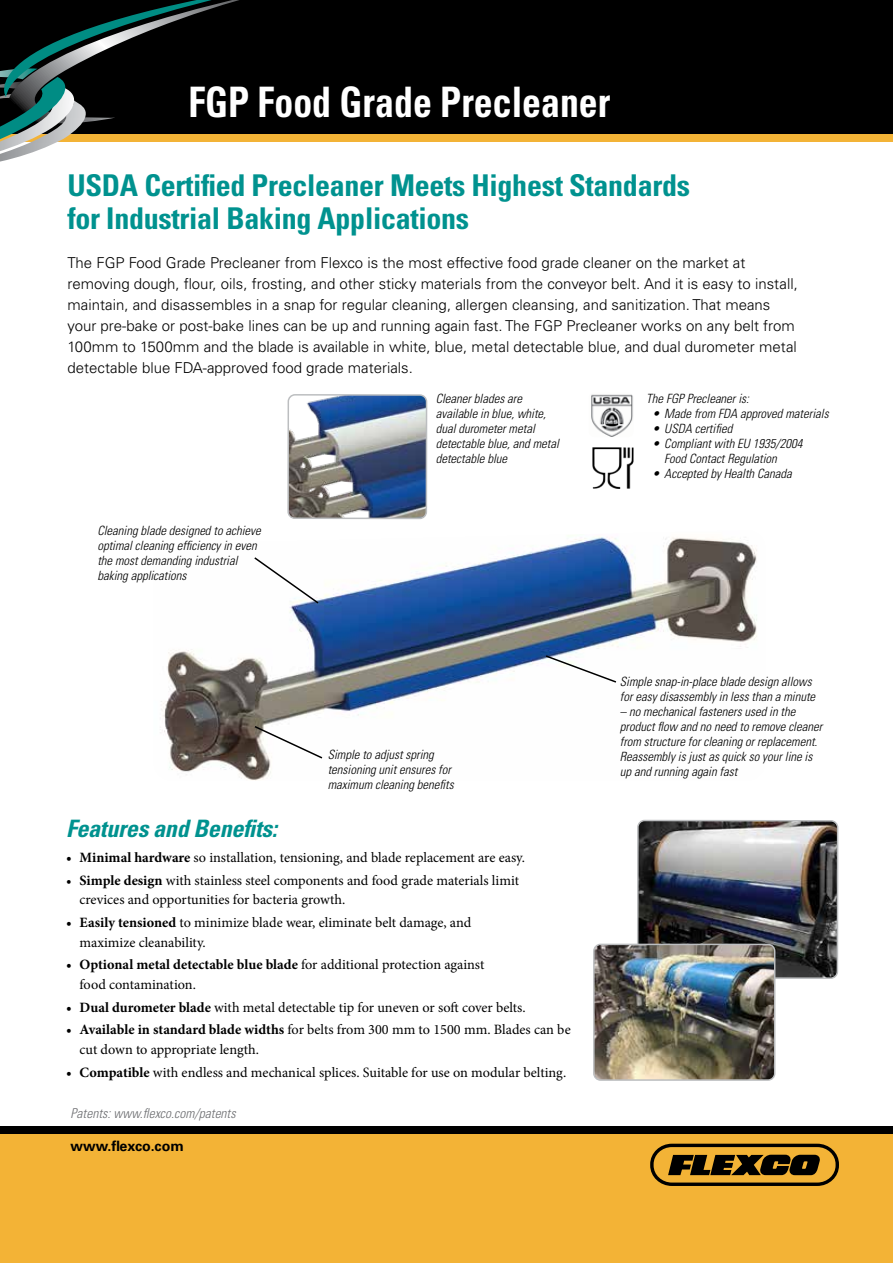
<style>
.page{position:relative;width:893px;height:1263px;background:#fff}
.page>*{position:absolute;margin:0;border:0;box-sizing:border-box;transform-origin:0 0}
.t1{font:700 condensed 42px "Univers LT Std";color:#fff;scale:.9 1}
.t2{font:700 condensed 30px/33px "Univers LT Std";letter-spacing:-.01em;color:#00928f}
.t3{font:italic 700 condensed 24px "Univers LT Std";letter-spacing:-.01em;color:#00928f}
.t4{font:300 15px/21px "Univers LT Std";color:#000}
.t5{font:14.25px/19.5px "Minion Pro";color:#000}
.t6{font:700 14.25px "Univers LT Std";color:#000}
.t7{font:italic 300 condensed 13.5px "Univers LT Std";color:#6d6e71}
.t8{font:italic 300 condensed 12.75px/15px "Univers LT Std";color:#000}
.s1{font-weight:700}
</style>
<div class="page">
<div style="left:0;top:1134px;width:893px;height:129px;background:#f3b336"></div>
<div style="left:0;top:1127px;width:893px;height:7px;background:#000"></div>
<svg style="left:650px;top:1144px;width:189px;height:42px"></svg>
<div style="left:0;top:0;width:893px;height:136px;background:#000"></div>
<div style="left:0;top:135px;width:893px;height:7px;background:#f3b336"></div>
<svg style="left:0;top:0;width:280px;height:162px"></svg>
<img style="left:161px;top:535px;width:596px;height:246px">
<img style="left:638px;top:821px;width:200px;height:157px">
<div style="left:637px;top:820px;width:201px;height:159px;border:2px solid #bcbec0;border-radius:7px"></div>
<img style="left:594px;top:944px;width:181px;height:136px">
<div style="left:593px;top:944px;width:182px;height:137px;border:2px solid #bcbec0;border-radius:7px"></div>
<img style="left:290px;top:397px;width:136px;height:121px">
<div style="left:287px;top:394px;width:140px;height:125px;border:2px solid #bcbec0;border-radius:7px"></div>
<svg style="left:544px;top:654px;width:74px;height:30px"></svg>
<img style="left:591px;top:394px;width:42px;height:43px">
<svg style="left:253px;top:725px;width:71px;height:35px"></svg>
<img style="left:592px;top:447px;width:41px;height:42px">
<svg style="left:253px;top:556px;width:67px;height:49px"></svg>
<h1 class="t1" style="left:188px;top:77px;width:470px">FGP Food Grade Precleaner</h1>
<h2 class="t2" style="left:68px;top:169px;width:624px">USDA Certified Precleaner Meets Highest Standards for Industrial Baking Applications</h2>
<p class="t4" style="left:68px;top:252px;width:732px">The FGP Food Grade Precleaner from Flexco is the most effective food grade cleaner on the market at removing dough, flour, oils, frosting, and other sticky materials from the conveyor belt. And it is easy to install, maintain, and disassembles in a snap for regular cleaning, allergen cleansing, and sanitization. That means your pre-bake or post-bake lines can be up and running again fast. The FGP Precleaner works on any belt from 100mm to 1500mm and the blade is available in white, blue, metal detectable blue, and dual durometer metal detectable blue FDA-approved food grade materials.</p>
<p class="t8" style="left:97px;top:523px;width:165px">Cleaning blade designed to achieve optimal cleaning efficiency in even the most demanding industrial baking applications</p>
<p class="t8" style="left:436px;top:391px;width:125px">Cleaner blades are available in blue, white, dual durometer metal detectable blue, and metal detectable blue</p>
<p class="t8" style="left:328px;top:747px;width:128px">Simple to adjust spring tensioning unit ensures for maximum cleaning benefits</p>
<h3 class="t3" style="left:66px;top:814px;width:213px">Features and Benefits:</h3>
<p class="t5" style="left:66px;top:848px;width:460px"><span class="s1">• Minimal hardware</span> so installation, tensioning, and blade replacement are easy.</p>
<p class="t5" style="left:80px;top:870px;width:441px;text-indent:-13px">• <span class="s1">Simple design</span> with stainless steel components and food grade materials limit crevices and opportunities for bacteria growth.</p>
<p class="t5" style="left:80px;top:913px;width:393px;text-indent:-13px"><span class="s1">• Easily tensioned</span> to minimize blade wear, eliminate belt damage, and maximize cleanability.</p>
<p class="t5" style="left:80px;top:955px;width:406px;text-indent:-13px"><span class="s1">• Optional metal detectable blue blade</span> for additional protection against food contamination.</p>
<p class="t5" style="left:66px;top:997px;width:461px"><span class="s1">• Dual durometer blade</span> with metal detectable tip for uneven or soft cover belts.</p>
<p class="t5" style="left:80px;top:1020px;width:493px;text-indent:-13px"><span class="s1">• Available in standard blade widths</span> for belts from 300 mm to 1500 mm. Blades can be cut down to appropriate length.</p>
<p class="t5" style="left:66px;top:1062px;width:502px"><span class="s1">• Compatible</span> with endless and mechanical splices. Suitable for use on modular belting.</p>
<p class="t7" style="left:71px;top:1105px;width:167px">Patents: www.flexco.com/patents</p>
<p class="t6" style="left:71px;top:1137px;width:115px">www.flexco.com</p>
<p class="t8" style="left:646px;top:391px;width:104px">The FGP Precleaner is:</p>
<p class="t8" style="left:652px;top:406px;width:178px">• Made from FDA approved materials</p>
<p class="t8" style="left:652px;top:421px;width:81px">• USDA certified</p>
<p class="t8" style="left:664px;top:436px;width:140px;text-indent:-12px">• Compliant with EU 1935/2004<br>Food Contact Regulation</p>
<p class="t8" style="left:652px;top:466px;width:141px">• Accepted by Health Canada</p>
<p class="t8" style="left:620px;top:674px;width:197px">Simple snap-in-place blade design allows for easy disassembly in less than a minute</p>
<p class="t8" style="left:620px;top:704px;width:204px">– no mechanical fasteners used in the product flow and no need to remove cleaner from structure for cleaning or replacement.<br>Reassembly is just as quick so your line is up and running again fast</p>
</div>
